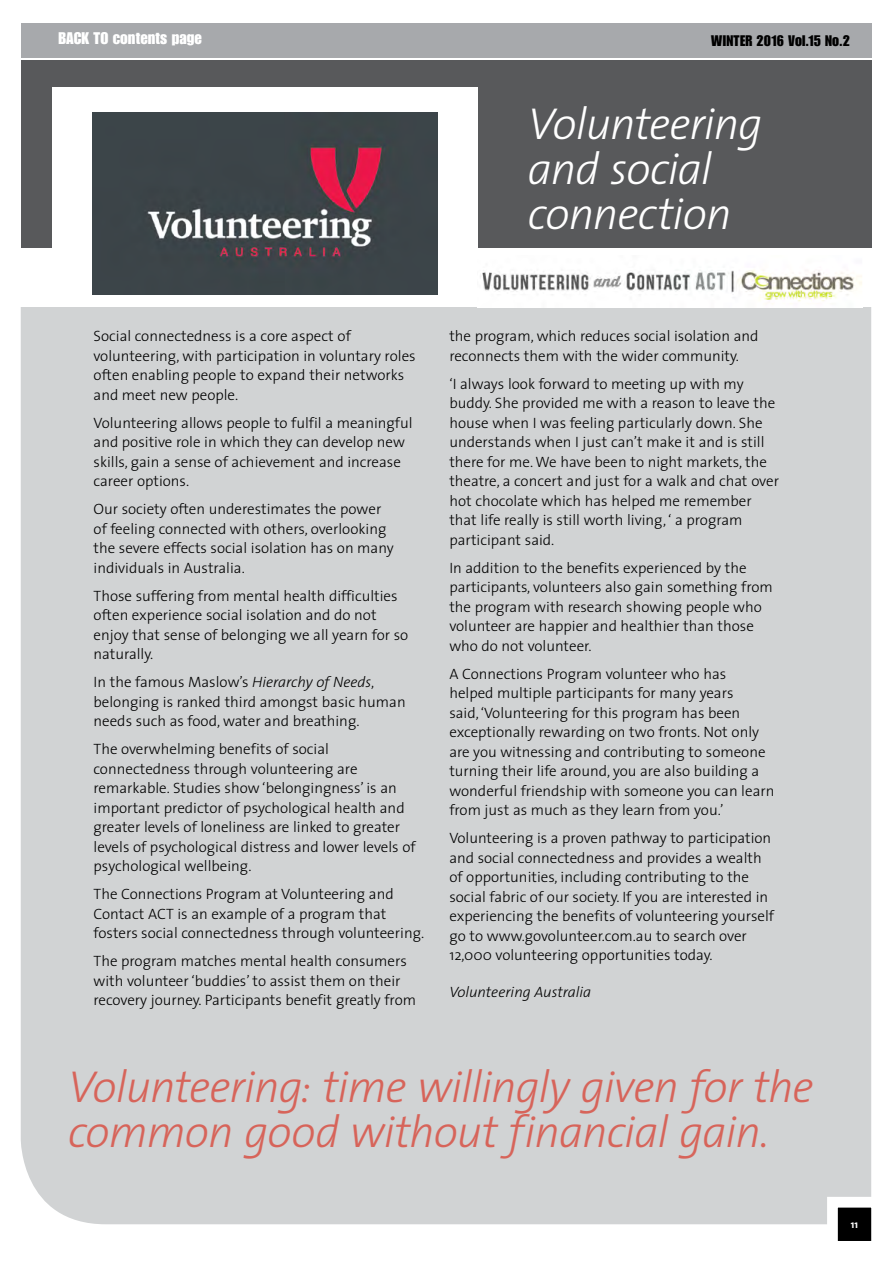
<style>
.page{position:relative;width:893px;height:1263px;background:#fff}
.page>*{position:absolute;margin:0;border:0;box-sizing:border-box;transform-origin:0 0}
.Pull_Quotes_Subs{font:italic 300 45px/45px "The Sans";letter-spacing:-.025em;color:#d7645a}
.Pull_Quotes_Subs-2{font:italic 300 45px/45px "The Sans";letter-spacing:-.025em;color:#fff}
.t1{font:16.5px "Impact LT Std";letter-spacing:.005em;color:#fff}
.BODY{font:300 15px/19.5px "The Sans";color:#000}
.BODY-2{font:italic 300 15px "The Sans";color:#000}
.t2{font:15px "Impact LT Std";letter-spacing:.015em;color:#000}
.t3{font:700 10.8px "The Sans";color:#fff}
.s1{font-style:italic}
</style>
<div class="page">
<div style="left:21px;top:307px;width:850px;height:917px;background:#d1d3d4"></div>
<div style="left:21px;top:61px;width:851px;height:187px;background:#58595b"></div>
<div style="left:52px;top:87px;width:426px;height:220px;background:#fff"></div>
<img style="left:93px;top:113px;width:344px;height:181px">
<img style="left:480px;top:270px;width:382px;height:32px">
<svg style="left:822px;top:1191px;width:50px;height:50px"></svg>
<div style="left:21px;top:23px;width:851px;height:34px;background:#a7a9ac"></div>
<p class="t1" style="left:58px;top:28px;width:145px">BACK TO contents page</p>
<p class="t2" style="left:711px;top:32px;width:140px">WINTER 2016 Vol.15 No.2</p>
<p class="Pull_Quotes_Subs-2" style="left:528px;top:100px;width:236px">Volunteering and social connection</p>
<p class="BODY" style="left:94px;top:326px;width:324px">Social connectedness is a core aspect of volunteering, with participation in voluntary roles often enabling people to expand their networks and meet new people.</p>
<p class="BODY" style="left:94px;top:412px;width:321px">Volunteering allows people to fulfil a meaningful and positive role in which they can develop new skills, gain a sense of achievement and increase career options.</p>
<p class="BODY" style="left:94px;top:499px;width:302px">Our society often underestimates the power of feeling connected with others, overlooking the severe effects social isolation has on many individuals in Australia.</p>
<p class="BODY" style="left:94px;top:585px;width:316px">Those suffering from mental health difficulties often experience social isolation and do not enjoy that sense of belonging we all yearn for so naturally.</p>
<p class="BODY" style="left:94px;top:672px;width:314px">In the famous Maslow’s <span class="s1">Hierarchy of Needs</span>, belonging is ranked third amongst basic human needs such as food, water and breathing.</p>
<p class="BODY" style="left:94px;top:739px;width:324px">The overwhelming benefits of social connectedness through volunteering are remarkable. Studies show ‘belongingness’ is an important predictor of psychological health and greater levels of loneliness are linked to greater levels of psychological distress and lower levels of psychological wellbeing.</p>
<p class="BODY" style="left:94px;top:884px;width:332px">The Connections Program at Volunteering and<br>Contact ACT is an example of a program that fosters social connectedness through volunteering.</p>
<p class="BODY" style="left:94px;top:951px;width:324px">The program matches mental health consumers with volunteer ‘buddies’ to assist them on their recovery journey. Participants benefit greatly from</p>
<p class="BODY" style="left:449px;top:326px;width:311px">the program, which reduces social isolation and reconnects them with the wider community.</p>
<p class="BODY" style="left:449px;top:373px;width:331px">‘I always look forward to meeting up with my buddy. She provided me with a reason to leave the house when I was feeling particularly down. She understands when I just can’t make it and is still there for me. We have been to night markets, the theatre, a concert and just for a walk and chat over hot chocolate which has helped me remember that life really is still worth living, ‘ a program participant said.</p>
<p class="BODY" style="left:449px;top:557px;width:325px">In addition to the benefits experienced by the participants, volunteers also gain something from the program with research showing people who volunteer are happier and healthier than those who do not volunteer.</p>
<p class="BODY" style="left:449px;top:663px;width:327px">A Connections Program volunteer who has<br>helped multiple participants for many years<br>said, ‘Volunteering for this program has been exceptionally rewarding on two fronts. Not only are you witnessing and contributing to someone turning their life around, you are also building a wonderful friendship with someone you can learn from just as much as they learn from you.’</p>
<p class="BODY" style="left:449px;top:828px;width:326px">Volunteering is a proven pathway to participation and social connectedness and provides a wealth of opportunities, including contributing to the social fabric of our society. If you are interested in experiencing the benefits of volunteering yourself go to www.govolunteer.com.au to search over</p>
<p class="BODY" style="left:449px;top:945px;width:265px">12,000 volunteering opportunities today.</p>
<p class="BODY-2" style="left:449px;top:979px;width:144px">Volunteering Australia</p>
<p class="Pull_Quotes_Subs" style="left:68px;top:1062px;width:747px">Volunteering: time willingly given for the common good without financial gain.</p>
<p class="t3" style="left:851px;top:1215px;width:9px">11</p>
</div>
